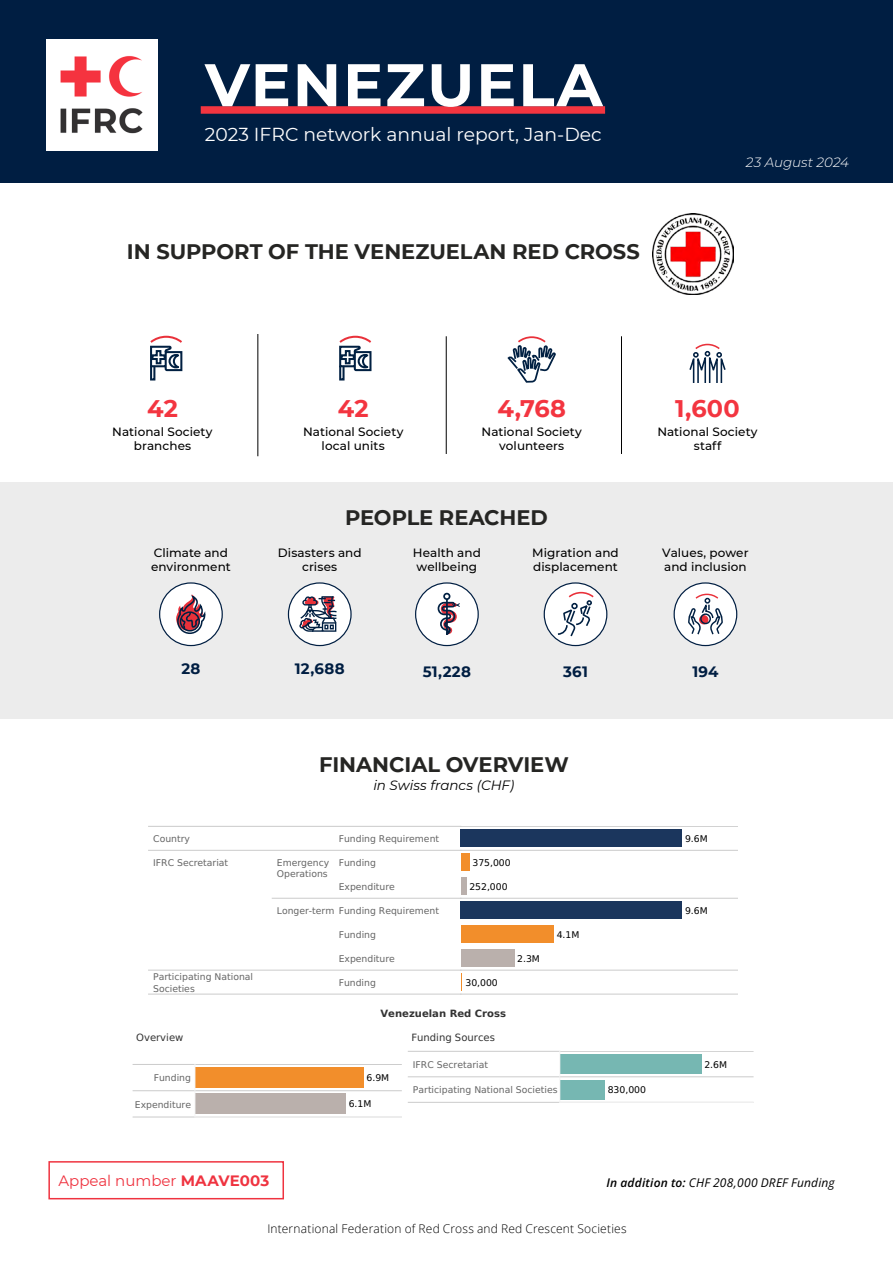
<style>
.page{position:relative;width:893px;height:1263px;background:#fff}
.page>*{position:absolute;margin:0;border:0;box-sizing:border-box;transform-origin:0 0}
.t1{font:700 60px "Montserrat";letter-spacing:.03em;color:#fff}
.t2{font:700 24px "Montserrat";letter-spacing:.005em;color:#f33540}
.t3{font:700 21px "Montserrat";letter-spacing:-.005em;color:#252523}
.t4{font:18.75px "Montserrat";color:#fff}
.t5{font:700 15px "Montserrat";letter-spacing:.015em;color:#001e42}
.t6{font:15px "Montserrat";color:#ef3340}
.t7{font:italic 13.5px "Montserrat";letter-spacing:-.005em;color:#000}
.t8{font:italic 300 13.5px "Montserrat";color:#fff}
.t9{font:500 12px/13.5px "Montserrat";letter-spacing:.005em;color:#000;text-align:center}
.t10{font:300 12px "Open Sans";letter-spacing:.015em;color:#000}
.t11{font:italic 12px "Open Sans";letter-spacing:.015em;color:#000}
.t12{font:10.05px "DejaVu Sans";color:#333}
.t13{font:700 10.05px "DejaVu Sans";color:#333}
.t14{font:9.3px/11.6px "DejaVu Sans";color:#666}
.t15{font:9.3px "DejaVu Sans";color:#000}
.s1{font-weight:700}
.s2{font-weight:600}
</style>
<div class="page">
<div style="left:0;top:482px;width:893px;height:237px;background:#ececec"></div>
<div style="left:0;top:0;width:893px;height:182px;background:#001e42"></div>
<div style="left:201px;top:106px;width:404px;height:8px;background:#f33540"></div>
<div style="left:674px;top:583px;width:63px;height:62px;background:#fff;border-radius:50%"></div>
<svg style="left:688px;top:593px;width:35px;height:42px"></svg>
<div style="left:674px;top:582px;width:63px;height:64px;border:1px solid #001e42;border-radius:50%"></div>
<div style="left:544px;top:583px;width:63px;height:62px;background:#fff;border-radius:50%"></div>
<svg style="left:557px;top:592px;width:37px;height:45px"></svg>
<div style="left:544px;top:582px;width:63px;height:64px;border:1px solid #001e42;border-radius:50%"></div>
<div style="left:160px;top:583px;width:62px;height:62px;background:#fff;border-radius:50%"></div>
<svg style="left:176px;top:594px;width:30px;height:40px"></svg>
<div style="left:159px;top:582px;width:64px;height:64px;border:1px solid #001e42;border-radius:50%"></div>
<div style="left:288px;top:583px;width:63px;height:62px;background:#fff;border-radius:50%"></div>
<svg style="left:299px;top:596px;width:38px;height:36px"></svg>
<div style="left:288px;top:582px;width:64px;height:64px;border:1px solid #001e42;border-radius:50%"></div>
<div style="left:416px;top:583px;width:62px;height:62px;background:#fff;border-radius:50%"></div>
<div style="left:443px;top:593px;width:7px;height:7px;border:2px solid #012042;border-radius:50%"></div>
<hr style="left:446px;top:599px;width:2px;height:36px;background:#012042">
<svg style="left:437px;top:601px;width:23px;height:34px"></svg>
<div style="left:415px;top:582px;width:64px;height:64px;border:1px solid #001e42;border-radius:50%"></div>
<img style="left:47px;top:40px;width:110px;height:110px">
<hr style="left:149px;top:826px;width:312px;height:1px;background:#cbcbcb">
<hr style="left:149px;top:850px;width:312px;height:1px;background:#cbcbcb">
<hr style="left:272px;top:898px;width:189px;height:1px;background:#cbcbcb">
<hr style="left:149px;top:970px;width:312px;height:1px;background:#cbcbcb">
<hr style="left:149px;top:994px;width:312px;height:1px;background:#cbcbcb">
<div style="left:461px;top:829px;width:221px;height:18px;background:#1b365d"></div>
<div style="left:461px;top:877px;width:5px;height:18px;background:#bab0ac"></div>
<div style="left:461px;top:853px;width:8px;height:18px;background:#f28e2b"></div>
<div style="left:461px;top:949px;width:53px;height:18px;background:#bab0ac"></div>
<div style="left:461px;top:925px;width:93px;height:18px;background:#f28e2b"></div>
<div style="left:461px;top:901px;width:221px;height:18px;background:#1b365d"></div>
<svg style="left:461px;top:973px;width:1px;height:18px"></svg>
<hr style="left:461px;top:826px;width:277px;height:1px;background:#cbcbcb">
<hr style="left:461px;top:850px;width:277px;height:1px;background:#cbcbcb">
<hr style="left:461px;top:898px;width:277px;height:1px;background:#cbcbcb">
<hr style="left:461px;top:970px;width:277px;height:1px;background:#cbcbcb">
<hr style="left:461px;top:994px;width:277px;height:1px;background:#cbcbcb">
<hr style="left:133px;top:1064px;width:62px;height:1px;background:#cbcbcb">
<hr style="left:133px;top:1090px;width:62px;height:1px;background:#cbcbcb">
<hr style="left:133px;top:1116px;width:62px;height:1px;background:#cbcbcb">
<hr style="left:195px;top:1090px;width:206px;height:1px;background:#cbcbcb">
<div style="left:195px;top:1094px;width:151px;height:20px;background:#bab0ac"></div>
<div style="left:195px;top:1067px;width:168px;height:21px;background:#f28e2b"></div>
<hr style="left:195px;top:1064px;width:206px;height:1px;background:#cbcbcb">
<hr style="left:195px;top:1116px;width:206px;height:1px;background:#f5f5f5">
<hr style="left:195px;top:1064px;width:1px;height:53px;background:#f5f5f5">
<hr style="left:408px;top:1051px;width:152px;height:1px;background:#cbcbcb">
<hr style="left:408px;top:1076px;width:152px;height:1px;background:#cbcbcb">
<hr style="left:408px;top:1102px;width:152px;height:1px;background:#cbcbcb">
<hr style="left:560px;top:1076px;width:193px;height:1px;background:#cbcbcb">
<div style="left:560px;top:1080px;width:45px;height:19px;background:#76b7b2"></div>
<div style="left:560px;top:1054px;width:141px;height:20px;background:#76b7b2"></div>
<hr style="left:560px;top:1051px;width:193px;height:1px;background:#cbcbcb">
<hr style="left:560px;top:1102px;width:193px;height:1px;background:#f5f5f5">
<hr style="left:560px;top:1051px;width:1px;height:51px;background:#f5f5f5">
<div style="left:48px;top:1161px;width:236px;height:38px;border:2px solid #ef3340"></div>
<div style="left:150px;top:365px;width:5px;height:15px;border:2px solid #012042"></div>
<svg style="left:150px;top:335px;width:33px;height:37px"></svg>
<svg style="left:689px;top:344px;width:37px;height:39px"></svg>
<svg style="left:507px;top:336px;width:49px;height:47px"></svg>
<hr style="left:257px;top:334px;width:1px;height:122px;background:#000">
<hr style="left:446px;top:336px;width:1px;height:118px;background:#000">
<hr style="left:621px;top:336px;width:1px;height:118px;background:#000">
<div style="left:339px;top:365px;width:6px;height:15px;border:2px solid #012042"></div>
<svg style="left:339px;top:335px;width:33px;height:37px"></svg>
<img style="left:652px;top:213px;width:82px;height:81px">
<h1 class="t1" style="left:205px;top:42px;width:399px">VENEZUELA</h1>
<h3 class="t4" style="left:205px;top:121px;width:398px">2023 IFRC network annual report, Jan-Dec</h3>
<h3 class="t3" style="left:127px;top:237px;width:514px">IN SUPPORT OF THE VENEZUELAN RED CROSS</h3>
<h3 class="t8" style="left:746px;top:153px;width:105px">23 August 2024</h3>
<h2 class="t2" style="left:147px;top:391px;width:32px">42</h2>
<h2 class="t2" style="left:338px;top:391px;width:32px">42</h2>
<h2 class="t2" style="left:498px;top:391px;width:70px">4,768</h2>
<h2 class="t2" style="left:675px;top:391px;width:66px">1,600</h2>
<p class="t9" style="left:112px;top:425px;width:102px">National Society branches</p>
<p class="t9" style="left:303px;top:425px;width:102px">National Society local units</p>
<p class="t9" style="left:482px;top:425px;width:102px">National Society volunteers</p>
<p class="t9" style="left:657px;top:425px;width:102px">National Society staff</p>
<h3 class="t3" style="left:345px;top:502px;width:204px">PEOPLE REACHED</h3>
<p class="t9" style="left:151px;top:546px;width:81px;text-align:left">Climate and environment</p>
<p class="t9" style="left:278px;top:546px;width:85px">Disasters and crises</p>
<p class="t9" style="left:413px;top:546px;width:69px">Health and wellbeing</p>
<p class="t9" style="left:532px;top:546px;width:88px;text-align:left">Migration and displacement</p>
<p class="t9" style="left:662px;top:546px;width:88px;text-align:left">Values, power and inclusion</p>
<h3 class="t5" style="left:181px;top:658px;width:21px">28</h3>
<h3 class="t5" style="left:295px;top:658px;width:51px">12,688</h3>
<h3 class="t5" style="left:423px;top:661px;width:50px">51,228</h3>
<h3 class="t5" style="left:563px;top:661px;width:26px">361</h3>
<h3 class="t5" style="left:692px;top:661px;width:28px">194</h3>
<h3 class="t3" style="left:319px;top:749px;width:251px">FINANCIAL OVERVIEW</h3>
<h3 class="t7" style="left:373px;top:776px;width:142px">in Swiss francs (CHF)</h3>
<p class="t14" style="left:153px;top:833px;width:38px">Country</p>
<p class="t14" style="left:339px;top:833px;width:102px">Funding Requirement</p>
<p class="t14" style="left:153px;top:857px;width:77px">IFRC Secretariat</p>
<p class="t14" style="left:277px;top:857px;width:54px">Emergency<br>Operations</p>
<p class="t14" style="left:339px;top:857px;width:39px">Funding</p>
<p class="t14" style="left:339px;top:881px;width:58px">Expenditure</p>
<p class="t14" style="left:277px;top:905px;width:164px">Longer-term Funding Requirement</p>
<p class="t14" style="left:339px;top:929px;width:39px">Funding</p>
<p class="t14" style="left:339px;top:953px;width:58px">Expenditure</p>
<p class="t14" style="left:153px;top:972px;width:102px">Participating National<br>Societies</p>
<p class="t14" style="left:339px;top:977px;width:39px">Funding</p>
<p class="t15" style="left:472px;top:859px;width:40px">375,000</p>
<p class="t15" style="left:469px;top:883px;width:40px">252,000</p>
<p class="t15" style="left:517px;top:954px;width:24px">2.3M</p>
<p class="t15" style="left:465px;top:978px;width:34px">30,000</p>
<p class="t13" style="left:380px;top:1010px;width:127px">Venezuelan Red Cross</p>
<p class="t12" style="left:136px;top:1033px;width:49px">Overview</p>
<p class="t12" style="left:411px;top:1033px;width:85px">Funding Sources</p>
<p class="t15" style="left:557px;top:930px;width:24px">4.1M</p>
<p class="t14" style="left:154px;top:1073px;width:39px">Funding</p>
<p class="t14" style="left:135px;top:1099px;width:58px">Expenditure</p>
<p class="t15" style="left:367px;top:1073px;width:24px">6.9M</p>
<p class="t15" style="left:349px;top:1100px;width:24px">6.1M</p>
<p class="t14" style="left:413px;top:1059px;width:77px">IFRC Secretariat</p>
<p class="t14" style="left:413px;top:1085px;width:146px">Participating National Societies</p>
<p class="t15" style="left:608px;top:1086px;width:40px">830,000</p>
<p class="t15" style="left:685px;top:835px;width:24px">9.6M</p>
<p class="t15" style="left:685px;top:907px;width:24px">9.6M</p>
<p class="t15" style="left:704px;top:1060px;width:24px">2.6M</p>
<h3 class="t6" style="left:58px;top:1170px;width:213px">Appeal number <span class="s1">MAAVE003</span></h3>
<p class="t11" style="left:606px;top:1174px;width:230px"><span class="s2">In addition to:</span> CHF 208,000 DREF Funding</p>
<p class="t10" style="left:267px;top:1220px;width:361px">International Federation of Red Cross and Red Crescent Societies</p>
</div>
